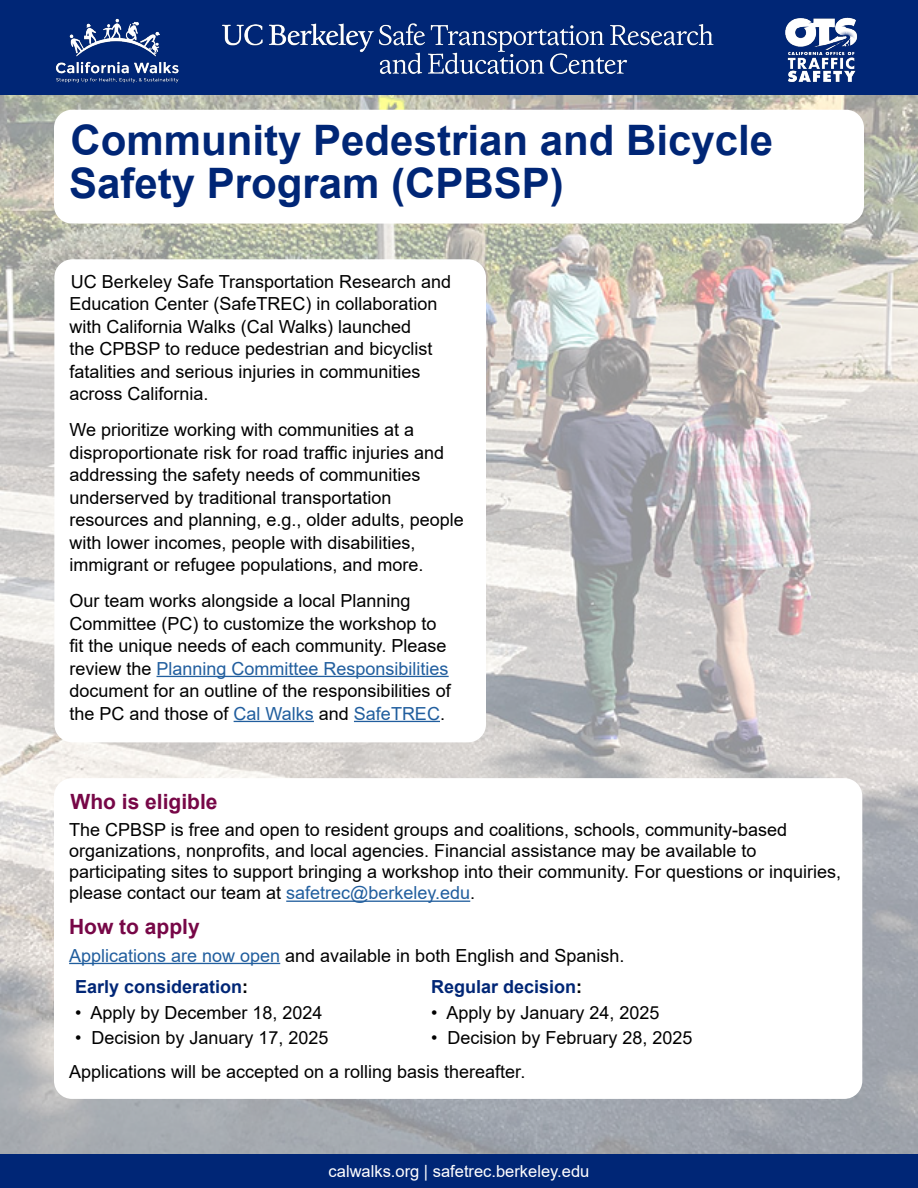
<style>
.page{position:relative;width:918px;height:1188px;background:#fff}
.page>*{position:absolute;margin:0;border:0;box-sizing:border-box;transform-origin:0 0}
.Cover_Title{font:700 42px "Arial";color:#002676}
.bolded_normal{font:700 21px "Arial";color:#770747}
.t1{font:18px/22.5px "Arial";color:#000}
.t2{font:700 18px "Arial";color:#002676}
.t3{font:16.5px "Arial";color:#fff}
.s1{color:#215e9e}
.s2{color:#000}
</style>
<div class="page">
<img style="left:0;top:94px;width:918px;height:1061px">
<div style="left:54px;top:259px;width:432px;height:483px;background:#fff;border-radius:18px"></div>
<hr style="left:157px;top:676px;width:292px;height:1px;background:#215e9e">
<hr style="left:234px;top:721px;width:80px;height:1px;background:#215e9e">
<hr style="left:354px;top:721px;width:86px;height:1px;background:#215e9e">
<div style="left:54px;top:110px;width:810px;height:114px;background:#fff;border-radius:18px"></div>
<div style="left:54px;top:778px;width:808px;height:321px;background:#fff;border-radius:18px"></div>
<hr style="left:286px;top:901px;width:184px;height:1px;background:#215e9e">
<hr style="left:69px;top:963px;width:211px;height:1px;background:#215e9e">
<div style="left:0;top:0;width:918px;height:94px;background:#002676"></div>
<div style="left:0;top:1155px;width:918px;height:33px;background:#002676"></div>
<img style="left:222px;top:23px;width:492px;height:52px">
<img style="left:785px;top:17px;width:73px;height:65px">
<img style="left:55px;top:18px;width:124px;height:65px">
<p class="Cover_Title" style="left:71px;top:111px;width:704px">Community Pedestrian and Bicycle</p>
<p class="Cover_Title" style="left:69px;top:154px;width:496px">Safety Program (CPBSP)</p>
<p class="t1" style="left:69px;top:270px;width:383px">UC Berkeley Safe Transportation Research and Education Center (SafeTREC) in collaboration with California Walks (Cal Walks) launched<br>the CPBSP to reduce pedestrian and bicyclist fatalities and serious injuries in communities across California.</p>
<p class="t1" style="left:69px;top:418px;width:396px">We prioritize working with communities at a disproportionate risk for road traffic injuries and addressing the safety needs of communities underserved by traditional transportation resources and planning, e.g., older adults, people with lower incomes, people with disabilities, immigrant or refugee populations, and more.</p>
<p class="t1" style="left:69px;top:589px;width:383px">Our team works alongside a local Planning Committee (PC) to customize the workshop to fit the unique needs of each community. Please review the <span class="s1">Planning Committee Responsibilities </span>document for an outline of the responsibilities of the PC and those of <span class="s1">Cal Walks</span> and <span class="s1">SafeTREC</span>.</p>
<p class="bolded_normal" style="left:71px;top:786px;width:149px">Who is eligible</p>
<p class="t1" style="left:69px;top:819px;width:774px;line-height:21px">The CPBSP is free and open to resident groups and coalitions, schools, community-based organizations, nonprofits, and local agencies. Financial assistance may be available to participating sites to support bringing a workshop into their community. For questions or inquiries, please contact our team at <span class="s1">safetrec@berkeley.edu</span>.</p>
<p class="bolded_normal" style="left:69px;top:912px;width:132px">How to apply</p>
<p class="t1" style="left:69px;top:944px;width:557px"><span class="s1">Applications are now open</span> and available in both English and Spanish.</p>
<p class="t2" style="left:75px;top:974px;width:175px">Early consideration<span class="s2">:</span></p>
<p class="t2" style="left:431px;top:974px;width:153px">Regular decision<span class="s2">:</span></p>
<p class="t1" style="left:75px;top:1001px;width:249px">• Apply by December 18, 2024</p>
<p class="t1" style="left:431px;top:1001px;width:230px">• Apply by January 24, 2025</p>
<p class="t1" style="left:75px;top:1026px;width:255px">• Decision by January 17, 2025</p>
<p class="t1" style="left:431px;top:1026px;width:263px">• Decision by February 28, 2025</p>
<p class="t1" style="left:69px;top:1060px;width:458px">Applications will be accepted on a rolling basis thereafter.</p>
<p class="t3" style="left:329px;top:1160px;width:262px">calwalks.org | safetrec.berkeley.edu</p>
</div>
